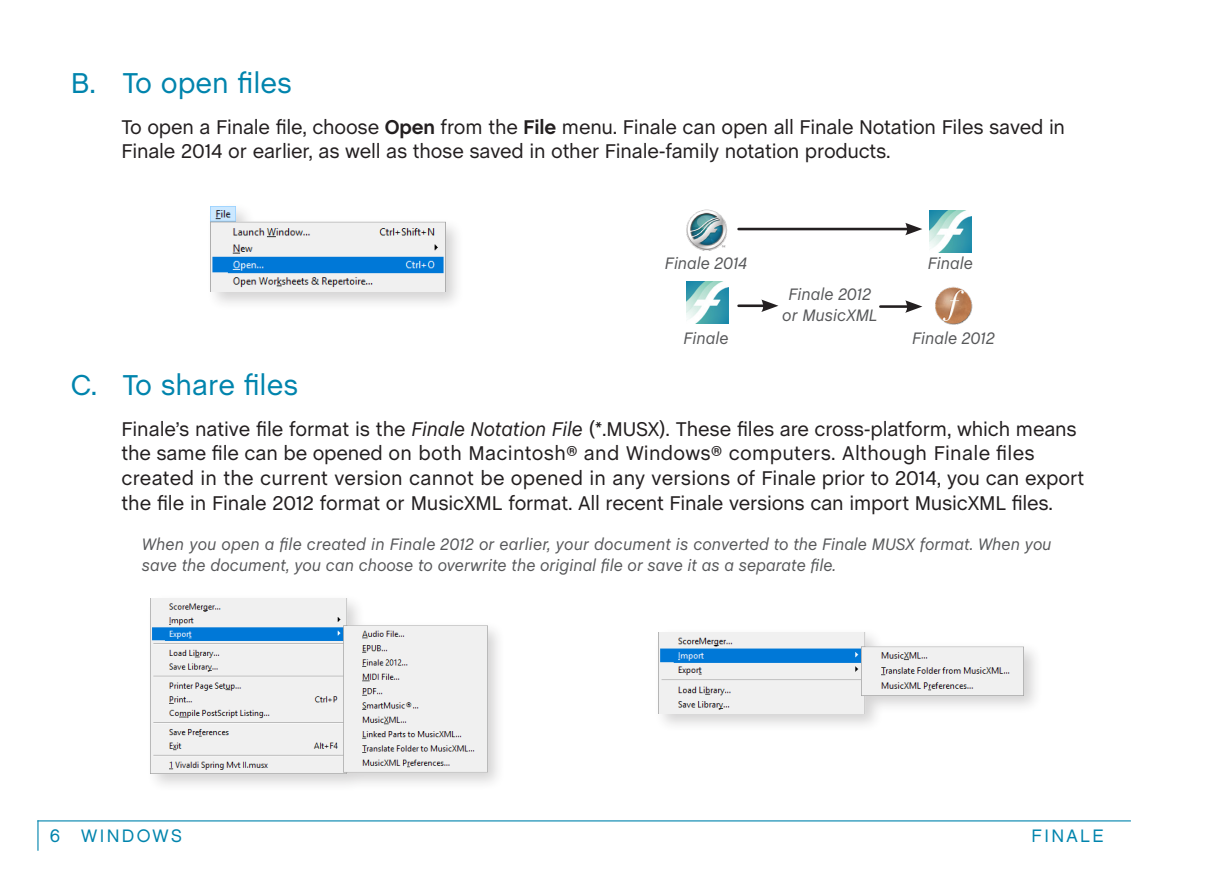
<style>
.page{position:relative;width:1215px;height:871px;background:#fff}
.page>*{position:absolute;margin:0;border:0;box-sizing:border-box;transform-origin:0 0}
.SectionSubhead{font:29.25px "Chalet";color:#0084ad}
.InstructionText_No_N{font:20.25px/24.8px "Chalet";letter-spacing:-.01em;color:#231f20}
.t1{font:18px "Chalet London Nineteen Sixty";letter-spacing:.13em;color:#0084ad}
.InlineItalicCallout{font:italic 16.88px/20.2px "Chalet";color:#57585a}
.ItalicCallout{font:italic 16.88px/20.2px "Chalet";color:#57585a;text-align:center}
.s1{font-weight:700}
.s2{font-style:italic}
</style>
<div class="page">
<hr style="left:37px;top:820px;width:2px;height:30px;background:#0084ad">
<hr style="left:37px;top:820px;width:1094px;height:1px;background:#0084ad">
<div style="left:205px;top:202px;width:260px;height:109px;background:#231f20;opacity:.2"></div>
<img style="left:210px;top:207px;width:235px;height:85px">
<div style="left:146px;top:593px;width:360px;height:199px;background:#231f20;opacity:.2"></div>
<img style="left:151px;top:599px;width:336px;height:174px">
<div style="left:653px;top:627px;width:390px;height:106px;background:#231f20;opacity:.2"></div>
<img style="left:658px;top:632px;width:365px;height:82px">
<img style="left:935px;top:286px;width:38px;height:39px">
<hr style="left:739px;top:228px;width:171px;height:2px;background:#231f20">
<svg style="left:905px;top:223px;width:17px;height:12px"></svg>
<hr style="left:739px;top:304px;width:27px;height:3px;background:#231f20">
<svg style="left:761px;top:299px;width:17px;height:13px"></svg>
<hr style="left:880px;top:305px;width:30px;height:3px;background:#231f20">
<svg style="left:905px;top:300px;width:17px;height:13px"></svg>
<img style="left:686px;top:210px;width:41px;height:41px">
<img style="left:930px;top:210px;width:42px;height:42px">
<img style="left:687px;top:281px;width:42px;height:42px">
<p class="SectionSubhead" style="left:71px;top:65px;width:223px">B. To open files</p>
<p class="InstructionText_No_N" style="left:122px;top:115px;width:945px">To open a Finale file, choose <span class="s1">Open</span> from the <span class="s1">File</span> menu. Finale can open all Finale Notation Files saved in<br>Finale 2014 or earlier, as well as those saved in other Finale-family notation products.</p>
<p class="ItalicCallout" style="left:665px;top:254px;width:84px">Finale 2014</p>
<p class="ItalicCallout" style="left:782px;top:285px;width:97px">Finale 2012 or MusicXML</p>
<p class="ItalicCallout" style="left:928px;top:253px;width:47px">Finale</p>
<p class="ItalicCallout" style="left:684px;top:329px;width:47px">Finale</p>
<p class="ItalicCallout" style="left:912px;top:329px;width:84px">Finale 2012</p>
<p class="SectionSubhead" style="left:71px;top:367px;width:229px">C. To share files</p>
<p class="InstructionText_No_N" style="left:122px;top:417px;width:964px">Finale’s native file format is the <span class="s2">Finale Notation File</span> (*.MUSX). These files are cross-platform, which means the same file can be opened on both Macintosh® and Windows® computers. Although Finale files created in the current version cannot be opened in any versions of Finale prior to 2014, you can export the file in Finale 2012 format or MusicXML format. All recent Finale versions can import MusicXML files.</p>
<p class="InlineItalicCallout" style="left:142px;top:535px;width:911px">When you open a file created in Finale 2012 or earlier, your document is converted to the Finale MUSX format. When you save the document, you can choose to overwrite the original file or save it as a separate file.</p>
<p class="t1" style="left:50px;top:825px;width:134px">6 WINDOWS</p>
<p class="t1" style="left:1032px;top:824px;width:73px">FINALE</p>
</div>
